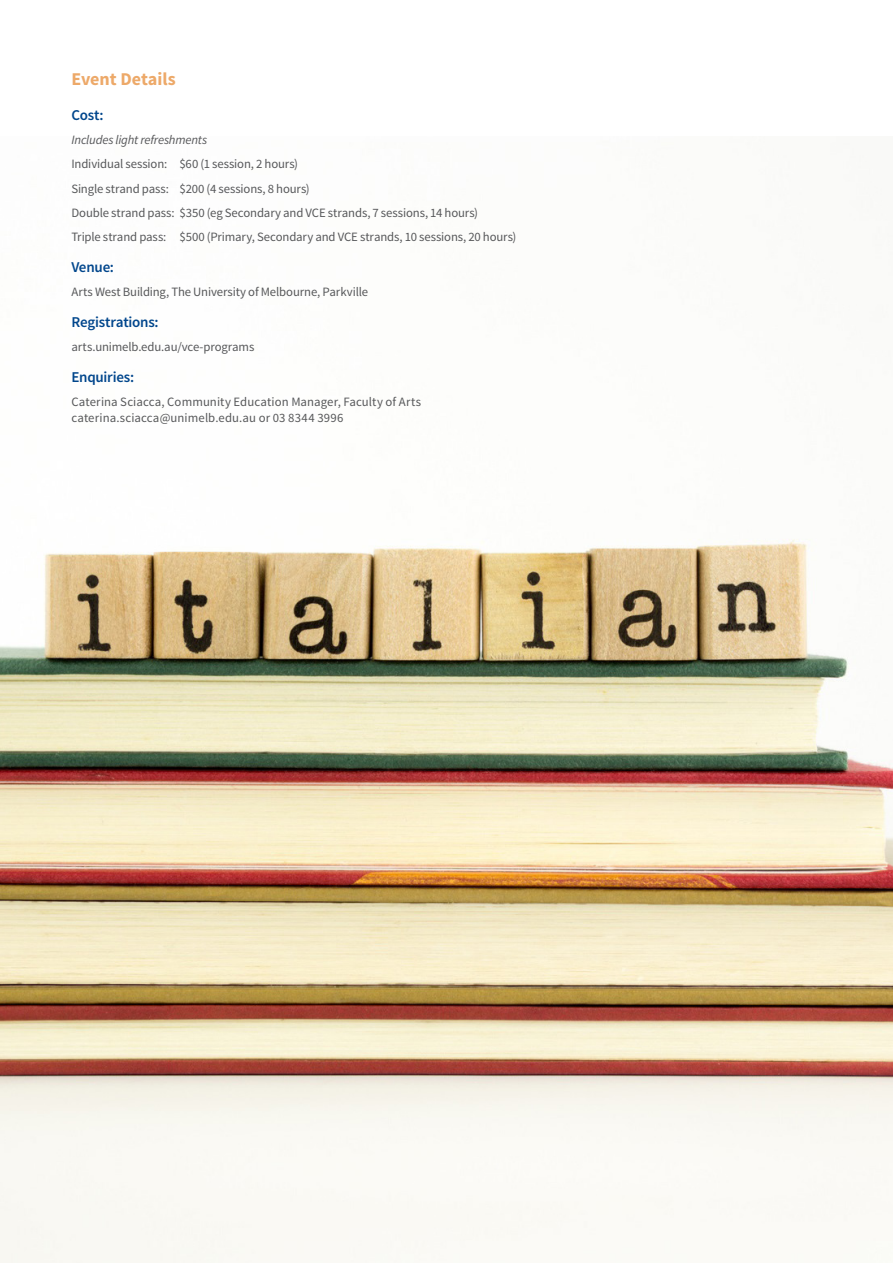
<style>
.page{position:relative;width:893px;height:1263px;background:#fff}
.page>*{position:absolute;margin:0;border:0;box-sizing:border-box;transform-origin:0 0}
.Heading2{font:700 18px "Source Sans Pro";letter-spacing:-.005em;color:#eda969}
.Heading4{font:600 15px "Source Sans Pro";letter-spacing:-.015em;color:#01468c}
.Body_text{font:12.75px "Source Sans Pro";letter-spacing:-.005em;color:#57585a}
.Body_text-2{font:italic 12.75px "Source Sans Pro";letter-spacing:-.015em;color:#57585a}
</style>
<div class="page">
<img style="left:0;top:539px;width:893px;height:724px">
<p class="Heading2" style="left:71px;top:67px;width:106px">Event Details</p>
<p class="Heading4" style="left:71px;top:105px;width:34px">Cost:</p>
<p class="Body_text-2" style="left:71px;top:132px;width:137px">Includes light refreshments</p>
<p class="Body_text" style="left:71px;top:156px;width:228px">Individual session: $60 (1 session, 2 hours)</p>
<p class="Body_text" style="left:71px;top:181px;width:240px">Single strand pass: $200 (4 sessions, 8 hours)</p>
<p class="Body_text" style="left:71px;top:205px;width:408px">Double strand pass: $350 (eg Secondary and VCE strands, 7 sessions, 14 hours)</p>
<p class="Body_text" style="left:71px;top:229px;width:447px">Triple strand pass: $500 (Primary, Secondary and VCE strands, 10 sessions, 20 hours)</p>
<p class="Heading4" style="left:71px;top:258px;width:44px">Venue:</p>
<p class="Body_text" style="left:71px;top:284px;width:298px">Arts West Building, The University of Melbourne, Parkville</p>
<p class="Heading4" style="left:71px;top:313px;width:89px">Registrations:</p>
<p class="Body_text" style="left:71px;top:339px;width:184px">arts.unimelb.edu.au/vce-programs</p>
<p class="Heading4" style="left:71px;top:368px;width:64px">Enquiries:</p>
<p class="Body_text" style="left:71px;top:394px;width:351px">Caterina Sciacca, Community Education Manager, Faculty of Arts</p>
<p class="Body_text" style="left:71px;top:410px;width:273px">caterina.sciacca@unimelb.edu.au or 03 8344 3996</p>
</div>
